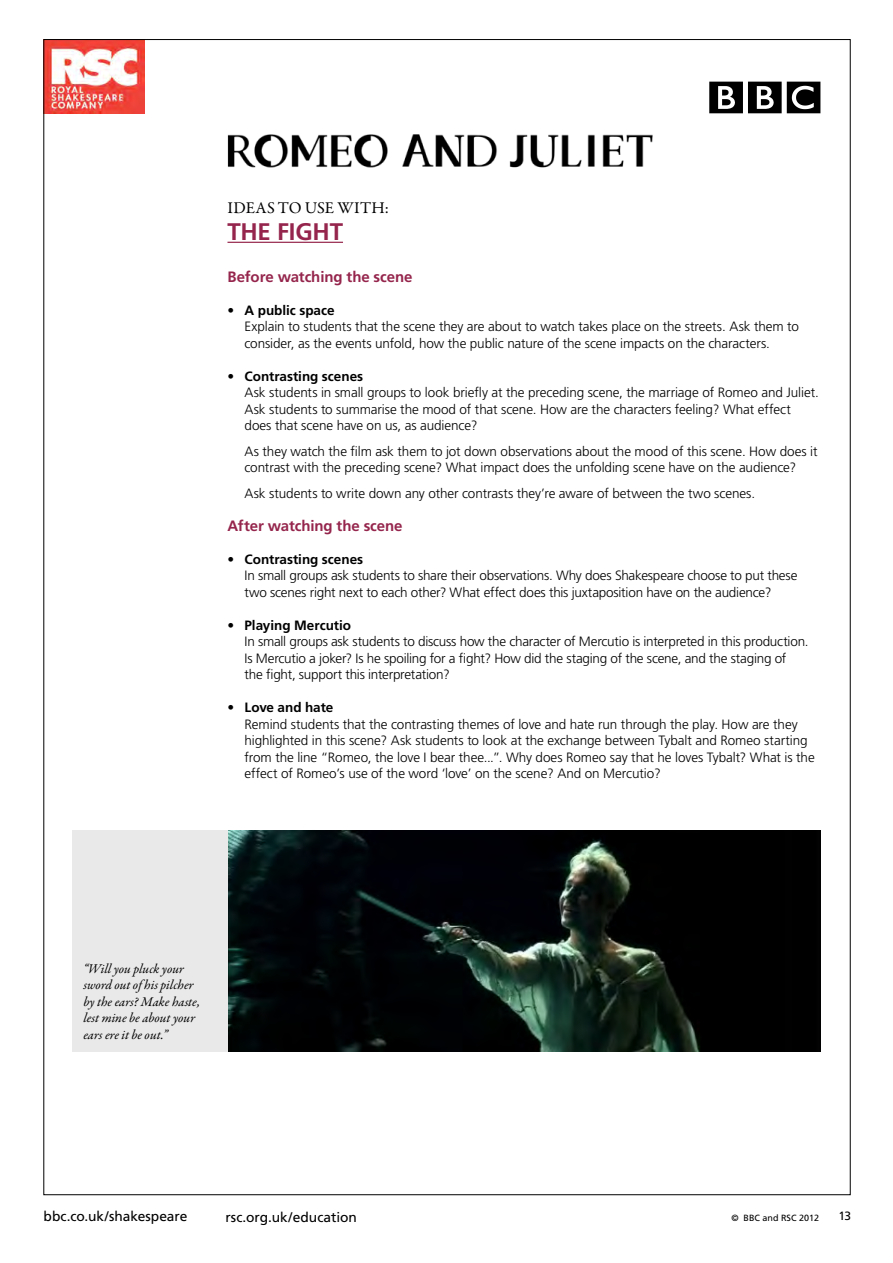
<style>
.page{position:relative;width:893px;height:1263px;background:#fff}
.page>*{position:absolute;margin:0;border:0;box-sizing:border-box;transform-origin:0 0}
.t1{font:700 24px "Frutiger";letter-spacing:-.01em;color:#95254c}
.t2{font:16.5px "Garamond Premr Pro";color:#000}
.t3{font:700 15px "Frutiger";letter-spacing:-.005em;color:#95254c}
.t4{font:13.8px "Frutiger";letter-spacing:-.005em;color:#000}
.t5{font:300 13.5px/16.5px "Frutiger";letter-spacing:-.01em;color:#000}
.t6{font:italic 13.5px/16.5px "Garamond Premr Pro";color:#000}
.t7{font:12px "Frutiger";color:#000}
.t8{font:9px "Frutiger";color:#000}
.s1{font-weight:700}
</style>
<div class="page">
<img style="left:46px;top:41px;width:99px;height:73px">
<svg style="left:709px;top:82px;width:111px;height:31px"></svg>
<hr style="left:227px;top:242px;width:116px;height:1px;background:#95254c">
<img style="left:227px;top:830px;width:594px;height:221px">
<img style="left:402px;top:134px;width:251px;height:34px">
<img style="left:227px;top:134px;width:161px;height:34px">
<div style="left:72px;top:830px;width:155px;height:222px;background:#eae9ea"></div>
<p class="t2" style="left:228px;top:198px;width:163px">IDEAS TO USE WITH:</p>
<h1 class="t1" style="left:227px;top:217px;width:113px">The Fight</h1>
<p class="t3" style="left:227px;top:268px;width:186px">Before watching the scene</p>
<p class="t5" style="left:244px;top:302px;width:556px;text-indent:-17px">• <span class="s1">A public space<br></span>Explain to students that the scene they are about to watch takes place on the streets. Ask them to consider, as the events unfold, how the public nature of the scene impacts on the characters.</p>
<p class="t5" style="left:244px;top:368px;width:576px;text-indent:-17px">• <span class="s1">Contrasting scenes<br></span>Ask students in small groups to look briefly at the preceding scene, the marriage of Romeo and Juliet.<br>Ask students to summarise the mood of that scene. How are the characters feeling? What effect does that scene have on us, as audience?</p>
<p class="t5" style="left:244px;top:443px;width:575px">As they watch the film ask them to jot down observations about the mood of this scene. How does it contrast with the preceding scene? What impact does the unfolding scene have on the audience?</p>
<p class="t5" style="left:244px;top:485px;width:512px">Ask students to write down any other contrasts they’re aware of between the two scenes.</p>
<p class="t3" style="left:227px;top:517px;width:177px">After watching the scene</p>
<p class="t5" style="left:244px;top:551px;width:554px;text-indent:-17px">• <span class="s1">Contrasting scenes<br></span>In small groups ask students to share their observations. Why does Shakespeare choose to put these two scenes right next to each other? What effect does this juxtaposition have on the audience?</p>
<p class="t5" style="left:245px;top:617px;width:566px;text-indent:-17px">• <span class="s1">Playing M ercutio<br></span>In small groups ask students to discuss how the character of Mercutio is interpreted in this production.<br>Is Mercutio a joker? Is he spoiling for a fight? How did the staging of the scene, and the staging of<br>the fight, support this interpretation?</p>
<p class="t5" style="left:245px;top:700px;width:572px;text-indent:-17px">• <span class="s1">Love and hate<br></span>Remind students that the contrasting themes of love and hate run through the play. How are they highlighted in this scene? Ask students to look at the exchange between Tybalt and Romeo starting from the line “Romeo, the love I bear thee...”. Why does Romeo say that he loves Tybalt? What is the effect of Romeo’s use of the word ‘love’ on the scene? And on Mercutio?</p>
<p class="t6" style="left:83px;top:961px;width:118px">“Will you pluck your sword out of his pilcher by the ears? Make haste, lest mine be about your ears ere it be out.”</p>
<p class="t4" style="left:44px;top:1208px;width:145px">bbc.co.uk/shakespeare</p>
<p class="t4" style="left:225px;top:1209px;width:133px">rsc.org.uk/education</p>
<p class="t8" style="left:731px;top:1212px;width:89px">© BBC and RSC 2012</p>
<p class="t7" style="left:838px;top:1209px;width:14px">13</p>
</div>
